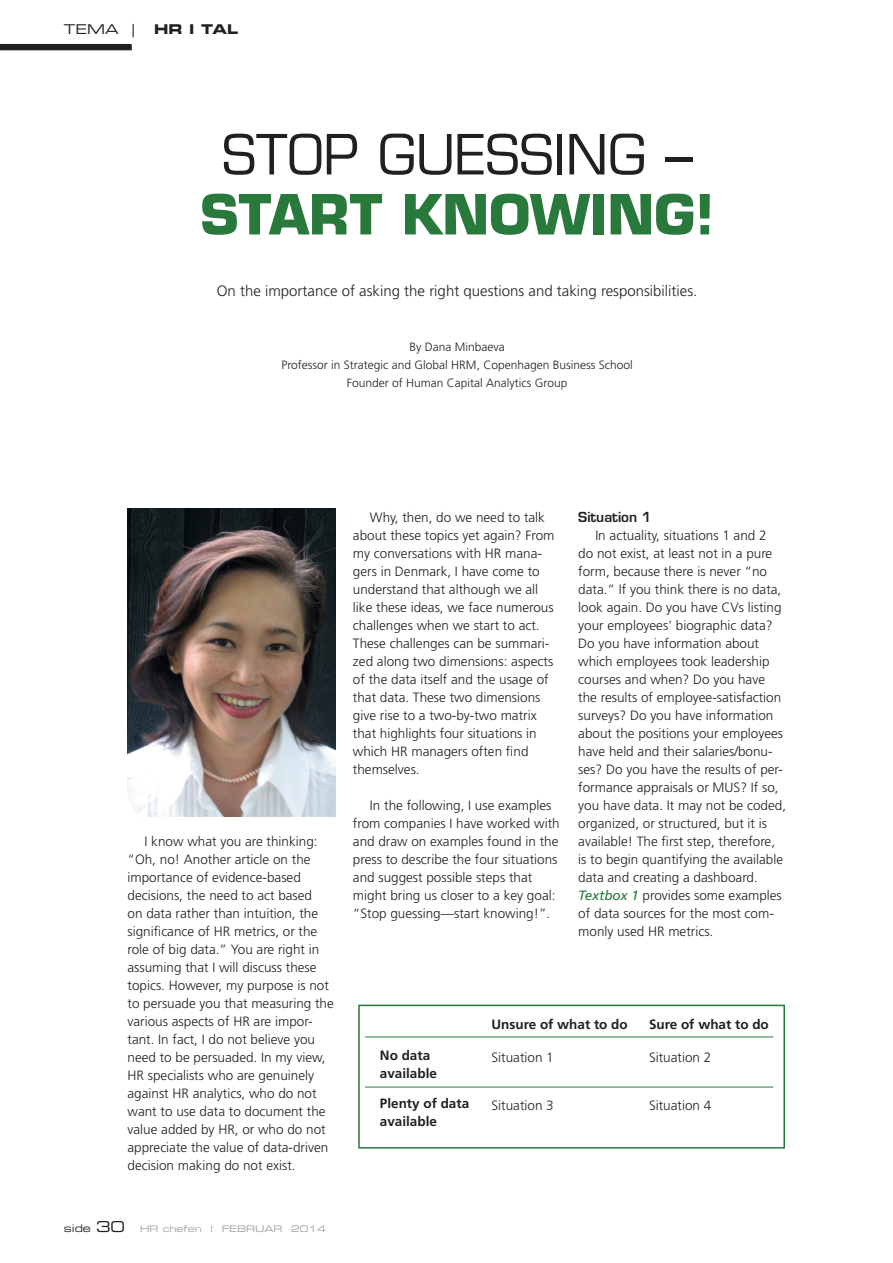
<style>
.page{position:relative;width:893px;height:1263px;background:#fff}
.page>*{position:absolute;margin:0;border:0;box-sizing:border-box;transform-origin:0 0}
.t1{font:54px "Eurostile LT Std";color:#231f20}
.t2{font:700 54px "Eurostile LT Std";color:#29793c}
.t3{font:300 15px "Frutiger LT Std";color:#231f20}
.t4{font:300 13.5px/18px "Frutiger LT Std";color:#231f20}
.t5{font:700 13.5px/18px "Frutiger LT Std";color:#231f20}
.t6{font:600 13.5px "Eurostile LT Std";color:#231f20}
.t7{font:13.5px "Eurostile LT Std Bold Ex 2";color:#231f20}
.t8{font:13.5px "Eurostile LT Std Ex 2";color:#231f20}
.t9{font:300 12px/18px "Frutiger LT Std";color:#231f20;text-align:center}
.t10{font:10.5px "Eurostile LT Std Ex 2";color:#231f20}
.t11{font:9px "Eurostile LT Std Ex 2";color:#9d9fa2}
.s1{font-size:15px}
.s2{font-weight:400;font-style:italic;color:#29793c}
</style>
<div class="page">
<svg style="left:0;top:44px;width:132px;height:6px"></svg>
<img style="left:128px;top:508px;width:208px;height:308px">
<div style="left:358px;top:1005px;width:427px;height:143px;border:2px solid #29793c"></div>
<hr style="left:365px;top:1036px;width:408px;height:1px;background:#29793c">
<hr style="left:365px;top:1087px;width:408px;height:1px;background:#29793c">
<p class="t8" style="left:64px;top:20px;width:72px">TEMA |</p>
<p class="t7" style="left:154px;top:20px;width:85px">hr i tal</p>
<h1 class="t1" style="left:222px;top:122px;width:471px">STOP GUESSING –</h1>
<h1 class="t2" style="left:200px;top:181px;width:515px">START KNOWING!</h1>
<p class="t3" style="left:217px;top:282px;width:482px">On the importance of asking the right questions and taking responsibilities.</p>
<p class="t9" style="left:281px;top:338px;width:353px">By Dana Minbaeva<br>Professor in Strategic and Global HRM, Copenhagen Business School<br>Founder of Human Capital Analytics Group</p>
<p class="t4" style="left:128px;top:833px;width:208px;text-indent:17px">I know what you are thinking: “Oh, no! Another article on the importance of evidence-based decisions, the need to act based<br>on data rather than intuition, the significance of HR metrics, or the role of big data.” You are right in assuming that I will discuss these topics. However, my purpose is not to persuade you that measuring the various aspects of HR are impor&shy;tant. In fact, I do not believe you need to be persuaded. In my view,<br>HR specialists who are genuinely against HR analytics, who do not want to use data to document the value added by HR, or who do not appreciate the value of data-driven decision making do not exist.</p>
<p class="t10" style="left:64px;top:1221px;width:63px">SIDE <span class="s1">30</span></p>
<p class="t11" style="left:140px;top:1223px;width:187px">HR CHEFEN L FEBRUAR 2014</p>
<p class="t4" style="left:353px;top:509px;width:203px;text-indent:17px">Why, then, do we need to talk about these topics yet again? From my conversations with HR mana&shy;gers in Denmark, I have come to understand that although we all like these ideas, we face numerous challenges when we start to act.<br>These challenges can be summari&shy;zed along two dimensions: aspects of the data itself and the usage of that data. These two dimensions give rise to a two-by-two matrix that highlights four situations in which HR managers often find themselves.</p>
<p class="t4" style="left:353px;top:796px;width:208px;text-indent:17px">In the following, I use examples from companies I have worked with and draw on examples found in the press to describe the four situations and suggest possible steps that might bring us closer to a key goal: “Stop guessing—start knowing!”.</p>
<p class="t6" style="left:578px;top:509px;width:75px">Situation 1</p>
<p class="t4" style="left:578px;top:526px;width:209px;text-indent:17px">In actuality, situations 1 and 2<br>do not exist, at least not in a pure form, because there is never “no data.” If you think there is no data, look again. Do you have CVs listing your employees’ biographic data?<br>Do you have information about which employees took leadership courses and when? Do you have the results of employee-satisfaction surveys? Do you have information about the positions your employees have held and their salaries/bonu&shy;ses? Do you have the results of per&shy;formance appraisals or MUS? If so, you have data. It may not be coded, organized, or structured, but it is available! The first step, therefore, is to begin quantifying the available data and creating a dashboard.<br><span class="s2">Textbox 1</span> provides some examples of data sources for the most com&shy;monly used HR metrics.</p>
<p class="t5" style="left:380px;top:1047px;width:59px">No data available</p>
<p class="t5" style="left:380px;top:1095px;width:91px">Plenty of data available</p>
<p class="t5" style="left:491px;top:1016px;width:138px">Unsure of what to do</p>
<p class="t5" style="left:649px;top:1016px;width:121px">Sure of what to do</p>
<p class="t4" style="left:491px;top:1049px;width:64px">Situation 1</p>
<p class="t4" style="left:649px;top:1049px;width:64px">Situation 2</p>
<p class="t4" style="left:491px;top:1096px;width:64px">Situation 3</p>
<p class="t4" style="left:649px;top:1096px;width:64px">Situation 4</p>
</div>
